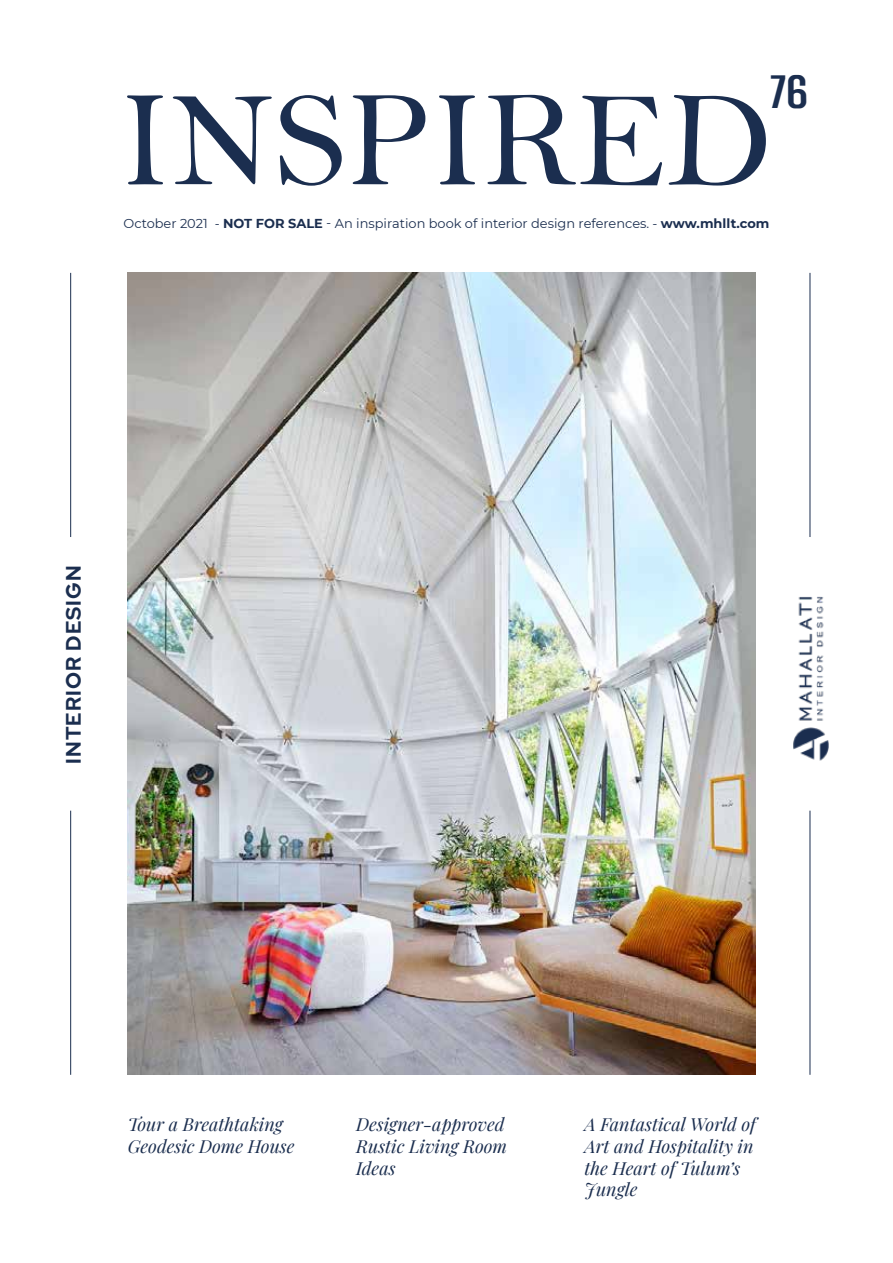
<style>
.page{position:relative;width:893px;height:1263px;background:#fff}
.page>*{position:absolute;margin:0;border:0;box-sizing:border-box;transform-origin:0 0}
.t1{font:46.65px "Grounday";color:#1b2e4f}
.t2{font:700 20.85px "Red Hat Display";letter-spacing:.05em;color:#1b2e4f}
.t3{font:italic 18px/21.6px "Playfair Display";color:#1b2e4f}
.t4{font:12.9px "Montserrat";color:#1b2e4f}
.s1{font-weight:700}
</style>
<div class="page">
<svg style="left:127px;top:95px;width:639px;height:91px"></svg>
<img style="left:793px;top:596px;width:36px;height:165px">
<hr style="left:70px;top:273px;width:1px;height:264px;background:#1b2e4f">
<hr style="left:70px;top:811px;width:1px;height:264px;background:#1b2e4f">
<hr style="left:810px;top:273px;width:1px;height:264px;background:#1b2e4f">
<hr style="left:810px;top:811px;width:1px;height:264px;background:#1b2e4f">
<img style="left:128px;top:273px;width:627px;height:802px">
<h1 class="t1" style="left:770px;top:73px;width:40px">76</h1>
<p class="t4" style="left:123px;top:215px;width:647px">October 2021 - <span class="s1">NOT FOR SALE</span> - An inspiration book of interior design references. - <span class="s1">www.mhllt.com</span></p>
<p class="t2" style="left:60px;top:764px;width:200px;rotate:-90deg">INTERIOR DESIGN</p>
<p class="t3" style="left:128px;top:1112px;width:168px">Tour a Breathtaking<br>Geodesic Dome House</p>
<p class="t3" style="left:356px;top:1112px;width:153px">Designer-approved<br>Rustic Living Room<br>Ideas</p>
<p class="t3" style="left:585px;top:1112px;width:173px">A Fantastical World of<br>Art and Hospitality in the Heart of Tulum’s<br>Jungle</p>
</div>
